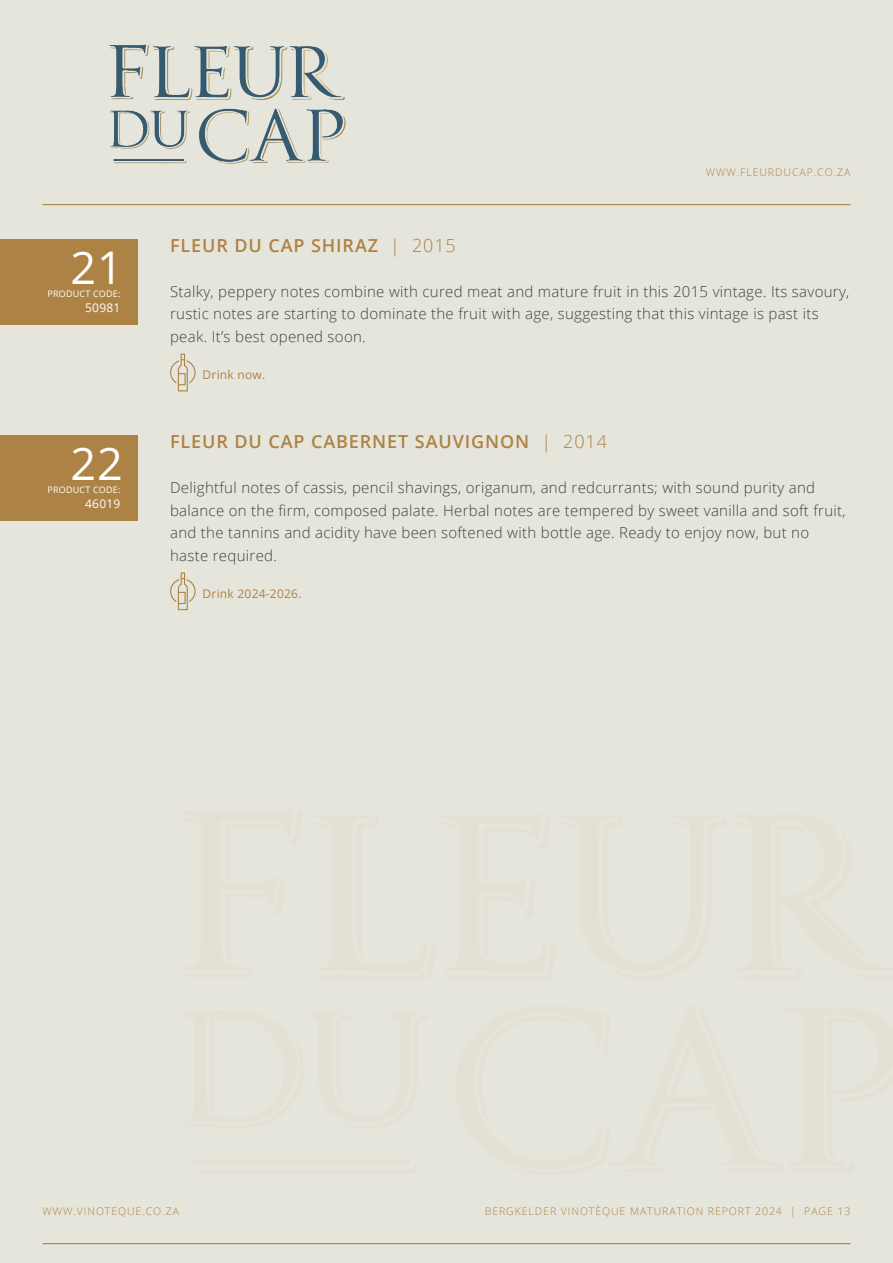
<style>
.page{position:relative;width:893px;height:1263px;background:#e6e5db}
.page>*{position:absolute;margin:0;border:0;box-sizing:border-box;transform-origin:0 0}
.t1{font:45px "Open Sans";color:#fff}
.t2{font:600 18px "Open Sans";letter-spacing:.05em;color:#ad8245}
.t3{font:300 15px/22.5px "Open Sans";letter-spacing:.02em;color:#414042}
.t4{font:12px "Open Sans";letter-spacing:.02em;color:#ad8245}
.t5{font:12px "Open Sans";letter-spacing:.02em;color:#fff}
.t6{font:300 10.5px "Open Sans";letter-spacing:.09em;color:#ad8245}
.t7{font:9px "Open Sans";letter-spacing:.02em;color:#fff}
.s1{font-weight:300}
</style>
<div class="page">
<hr style="left:43px;top:1243px;width:807px;height:1px;background:#ad8245">
<svg style="left:170px;top:354px;width:26px;height:37px"></svg>
<svg style="left:170px;top:572px;width:26px;height:38px"></svg>
<div style="left:0;top:239px;width:138px;height:85px;background:#ad8245"></div>
<div style="left:0;top:435px;width:138px;height:85px;background:#ad8245"></div>
<img style="left:110px;top:44px;width:236px;height:119px">
<hr style="left:43px;top:204px;width:807px;height:1px;background:#ad8245">
<h1 class="t1" style="left:71px;top:237px;width:54px">21</h1>
<p class="t7" style="left:48px;top:287px;width:74px">PRODUCT CODE:</p>
<p class="t5" style="left:85px;top:299px;width:37px">50981</p>
<h1 class="t1" style="left:71px;top:433px;width:54px">22</h1>
<p class="t7" style="left:48px;top:484px;width:74px">PRODUCT CODE:</p>
<p class="t5" style="left:85px;top:495px;width:37px">46019</p>
<p class="t6" style="left:706px;top:165px;width:146px">WWW.FLEURDUCAP.CO.ZA</p>
<p class="t2" style="left:170px;top:233px;width:287px">FLEUR DU CAP SHIRAZ <span class="s1">| 2015</span></p>
<p class="t3" style="left:170px;top:280px;width:681px">Stalky, peppery notes combine with cured meat and mature fruit in this 2015 vintage. Its savoury, rustic notes are starting to dominate the fruit with age, suggesting that this vintage is past its peak. It’s best opened soon.</p>
<p class="t4" style="left:203px;top:367px;width:64px">Drink now.</p>
<p class="t2" style="left:170px;top:429px;width:438px">FLEUR DU CAP CABERNET SAUVIGNON <span class="s1">| 2014</span></p>
<p class="t3" style="left:170px;top:476px;width:677px">Delightful notes of cassis, pencil shavings, origanum, and redcurrants; with sound purity and balance on the firm, composed palate. Herbal notes are tempered by sweet vanilla and soft fruit, and the tannins and acidity have been softened with bottle age. Ready to enjoy now, but no haste required.</p>
<p class="t4" style="left:203px;top:586px;width:101px">Drink 2024-2026.</p>
<p class="t6" style="left:43px;top:1204px;width:138px">WWW.VINOTEQUE.CO.ZA</p>
<p class="t6" style="left:485px;top:1204px;width:367px">BERGKELDER VINOTÈQUE MATURATION REPORT 2024 | PAGE 13</p>
</div>
